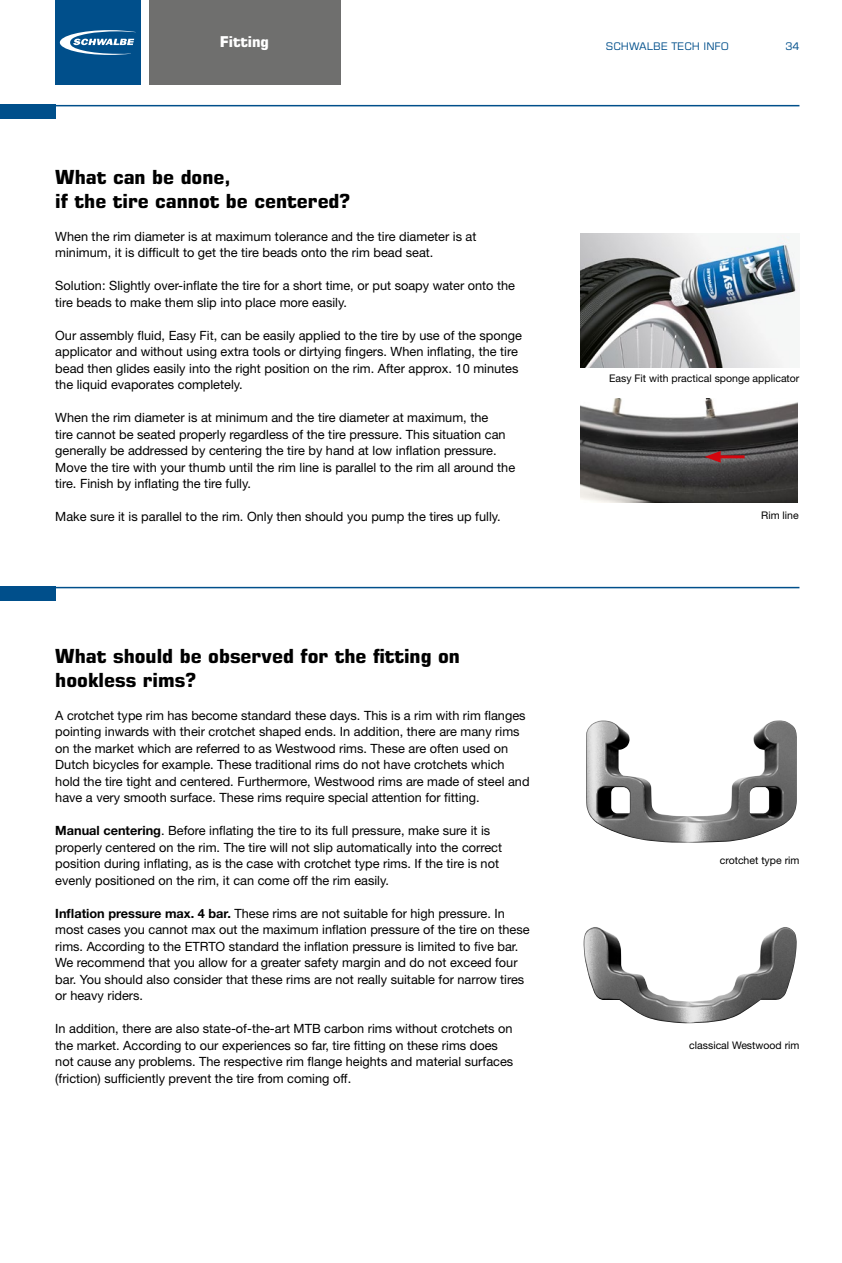
<style>
.page{position:relative;width:842px;height:1263px;background:#fff}
.page>*{position:absolute;margin:0;border:0;box-sizing:border-box;transform-origin:0 0}
.t1{font:700 19.5px/23.4px "Eurostile LT Pro";color:#000}
.t2{font:700 15px "Eurostile LT Pro";color:#fff}
.t3{font:12.75px/16.5px "Helvetica Neue LT Pro";color:#000}
.t4{font:10.5px "Helvetica Neue LT Pro";color:#000}
.t5{font:10.5px "Eurostile LT Pro";color:#004f8b}
.s1{font-weight:700}
</style>
<div class="page">
<img style="left:580px;top:234px;width:219px;height:133px">
<img style="left:580px;top:398px;width:218px;height:105px">
<img style="left:586px;top:720px;width:211px;height:123px">
<img style="left:583px;top:927px;width:214px;height:96px">
<div style="left:55px;top:0;width:85px;height:85px;background:#004f8b"></div>
<svg style="left:60px;top:30px;width:76px;height:25px"></svg>
<div style="left:149px;top:0;width:191px;height:85px;background:#6f6f6e"></div>
<hr style="left:0;top:105px;width:799px;height:1px;background:#004f8b">
<div style="left:0;top:105px;width:55px;height:14px;background:#004f8b"></div>
<hr style="left:0;top:587px;width:799px;height:1px;background:#004f8b">
<div style="left:0;top:587px;width:55px;height:14px;background:#004f8b"></div>
<hr style="left:715px;top:455px;width:29px;height:3px;background:#d3060e">
<svg style="left:705px;top:451px;width:16px;height:12px"></svg>
<p class="t2" style="left:220px;top:32px;width:51px">Fitting</p>
<h1 class="t1" style="left:55px;top:165px;width:297px">What can be done,<br>if the tire cannot be centered?</h1>
<p class="t3" style="left:55px;top:227px;width:423px">When the rim diameter is at maximum tolerance and the tire diameter is at minimum, it is difficult to get the tire beads onto the rim bead seat.</p>
<p class="t3" style="left:55px;top:277px;width:461px">Solution: Slightly over-inflate the tire for a short time, or put soapy water onto the tire beads to make them slip into place more easily.</p>
<p class="t3" style="left:55px;top:326px;width:468px">Our assembly fluid, Easy Fit, can be easily applied to the tire by use of the sponge applicator and without using extra tools or dirtying fingers. When inflating, the tire bead then glides easily into the right position on the rim. After approx. 10 minutes the liquid evaporates completely.</p>
<p class="t3" style="left:55px;top:409px;width:461px">When the rim diameter is at minimum and the tire diameter at maximum, the<br>tire cannot be seated properly regardless of the tire pressure. This situation can generally be addressed by centering the tire by hand at low inflation pressure.<br>Move the tire with your thumb until the rim line is parallel to the rim all around the tire. Finish by inflating the tire fully.</p>
<p class="t3" style="left:55px;top:508px;width:447px">Make sure it is parallel to the rim. Only then should you pump the tires up fully.</p>
<h1 class="t1" style="left:55px;top:644px;width:406px">What should be observed for the fitting on hookless rims?</h1>
<p class="t3" style="left:55px;top:707px;width:476px">A crotchet type rim has become standard these days. This is a rim with rim flanges pointing inwards with their crotchet shaped ends. In addition, there are many rims on the market which are referred to as Westwood rims. These are often used on Dutch bicycles for example. These traditional rims do not have crotchets which hold the tire tight and centered. Furthermore, Westwood rims are made of steel and have a very smooth surface. These rims require special attention for fitting.</p>
<p class="t3" style="left:55px;top:822px;width:448px"><span class="s1">Manual centering</span>. Before inflating the tire to its full pressure, make sure it is properly centered on the rim. The tire will not slip automatically into the correct position during inflating, as is the case with crotchet type rims. If the tire is not evenly positioned on the rim, it can come off the rim easily.</p>
<p class="t3" style="left:55px;top:905px;width:476px"><span class="s1">Inflation pressure max. 4 bar.</span> These rims are not suitable for high pressure. In most cases you cannot max out the maximum inflation pressure of the tire on these rims. According to the ETRTO standard the inflation pressure is limited to five bar.<br>We recommend that you allow for a greater safety margin and do not exceed four bar. You should also consider that these rims are not really suitable for narrow tires or heavy riders.</p>
<p class="t3" style="left:55px;top:1020px;width:459px">In addition, there are also state-of-the-art MTB carbon rims without crotchets on the market. According to our experiences so far, tire fitting on these rims does not cause any problems. The respective rim flange heights and material surfaces (friction) sufficiently prevent the tire from coming off.</p>
<p class="t5" style="left:606px;top:40px;width:125px">SCHWALBE TECH INFO</p>
<p class="t5" style="left:785px;top:40px;width:16px">34</p>
<p class="t4" style="left:609px;top:372px;width:192px">Easy Fit with practical sponge applicator</p>
<p class="t4" style="left:761px;top:509px;width:39px">Rim line</p>
<p class="t4" style="left:720px;top:854px;width:81px">crotchet type rim</p>
<p class="t4" style="left:689px;top:1039px;width:112px">classical Westwood rim</p>
</div>
